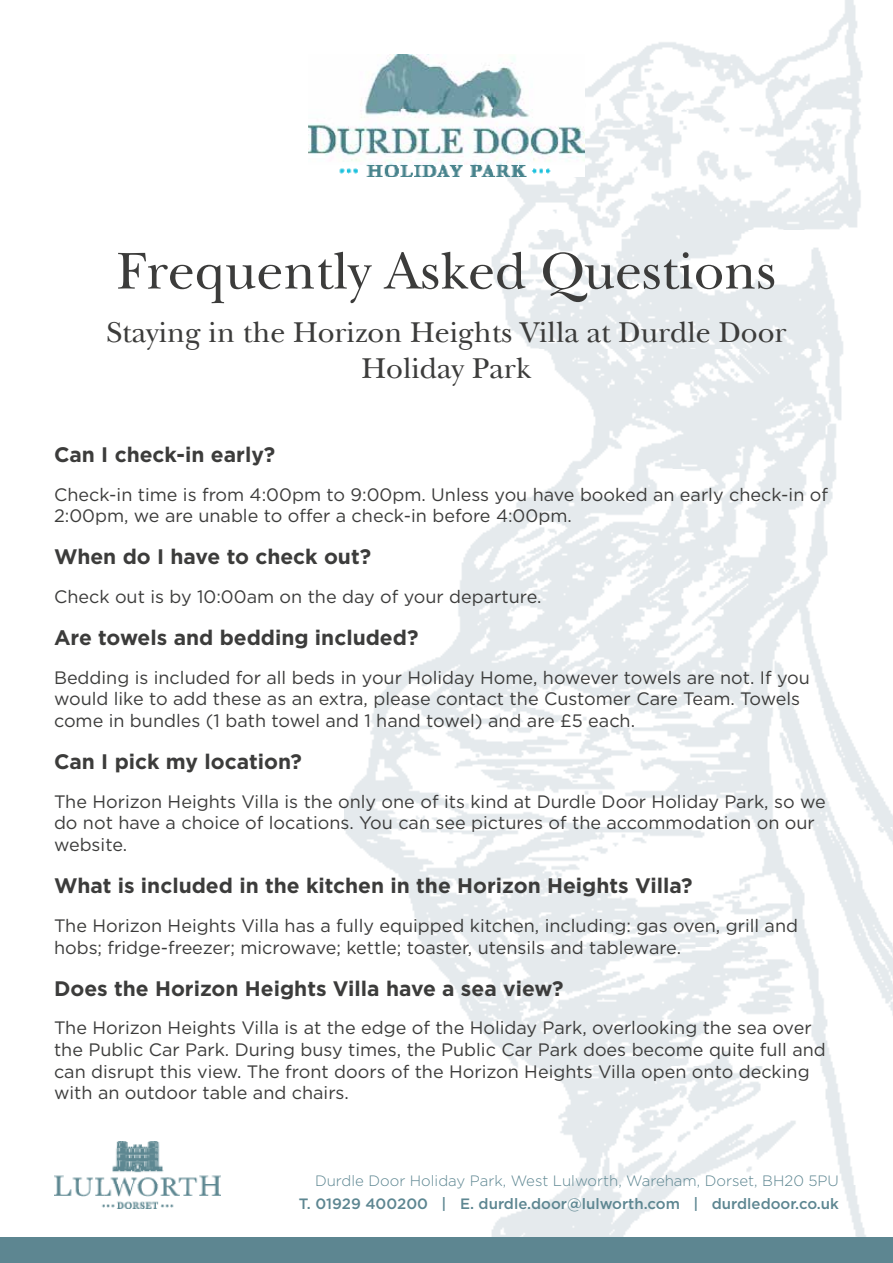
<style>
.page{position:relative;width:893px;height:1263px;background:#fff}
.page>*{position:absolute;margin:0;border:0;box-sizing:border-box;transform-origin:0 0}
.t1{font:54px "New Baskerville";color:#3c3c3b}
.t2{font:30px/36px "New Baskerville";color:#3c3c3b;text-align:center}
.t3{font:700 21px "Gotham";color:#3c3c3b}
.t4{font:18px/21.6px "Gotham";color:#3c3c3b}
.t5{font:300 15px "Gotham";color:#5d8691}
.t6{font:500 15px "Gotham";color:#5d8691}
</style>
<div class="page">
<img style="left:344px;top:0;width:549px;height:1237px">
<div style="left:0;top:1237px;width:893px;height:26px;background:#5d8691"></div>
<img style="left:54px;top:1142px;width:166px;height:67px">
<img style="left:309px;top:54px;width:275px;height:123px">
<h1 class="t1" style="left:117px;top:239px;width:660px">Frequently Asked Questions</h1>
<h2 class="t2" style="left:107px;top:314px;width:681px">Staying in the Horizon Heights Villa at Durdle Door<br>Holiday Park</h2>
<p class="t3" style="left:54px;top:441px;width:223px">Can I check-in early?</p>
<p class="t4" style="left:54px;top:483px;width:776px">Check-in time is from 4:00pm to 9:00pm. Unless you have booked an early check-in of<br>2:00pm, we are unable to offer a check-in before 4:00pm.</p>
<p class="t3" style="left:54px;top:543px;width:319px">When do I have to check out?</p>
<p class="t4" style="left:54px;top:585px;width:489px">Check out is by 10:00am on the day of your departure.</p>
<p class="t3" style="left:54px;top:624px;width:366px">Are towels and bedding included?</p>
<p class="t4" style="left:54px;top:666px;width:757px">Bedding is included for all beds in your Holiday Home, however towels are not. If you would like to add these as an extra, please contact the Customer Care Team. Towels come in bundles (1 bath towel and 1 hand towel) and are £5 each.</p>
<p class="t3" style="left:54px;top:748px;width:249px">Can I pick my location?</p>
<p class="t4" style="left:54px;top:790px;width:773px">The Horizon Heights Villa is the only one of its kind at Durdle Door Holiday Park, so we do not have a choice of locations. You can see pictures of the accommodation on our website.</p>
<p class="t3" style="left:54px;top:872px;width:640px">What is included in the kitchen in the Horizon Heights Villa?</p>
<p class="t4" style="left:54px;top:914px;width:746px">The Horizon Heights Villa has a fully equipped kitchen, including: gas oven, grill and hobs; fridge-freezer; microwave; kettle; toaster, utensils and tableware.</p>
<p class="t3" style="left:54px;top:974px;width:511px">Does the Horizon Heights Villa have a sea view?</p>
<p class="t4" style="left:54px;top:1017px;width:773px">The Horizon Heights Villa is at the edge of the Holiday Park, overlooking the sea over the Public Car Park. During busy times, the Public Car Park does become quite full and can disrupt this view. The front doors of the Horizon Heights Villa open onto decking with an outdoor table and chairs.</p>
<p class="t5" style="left:315px;top:1171px;width:525px">Durdle Door Holiday Park, West Lulworth, Wareham, Dorset, BH20 5PU</p>
<p class="t6" style="left:299px;top:1194px;width:542px">T. 01929 400200 | E. durdle.door@lulworth.com | durdledoor.co.uk</p>
</div>
